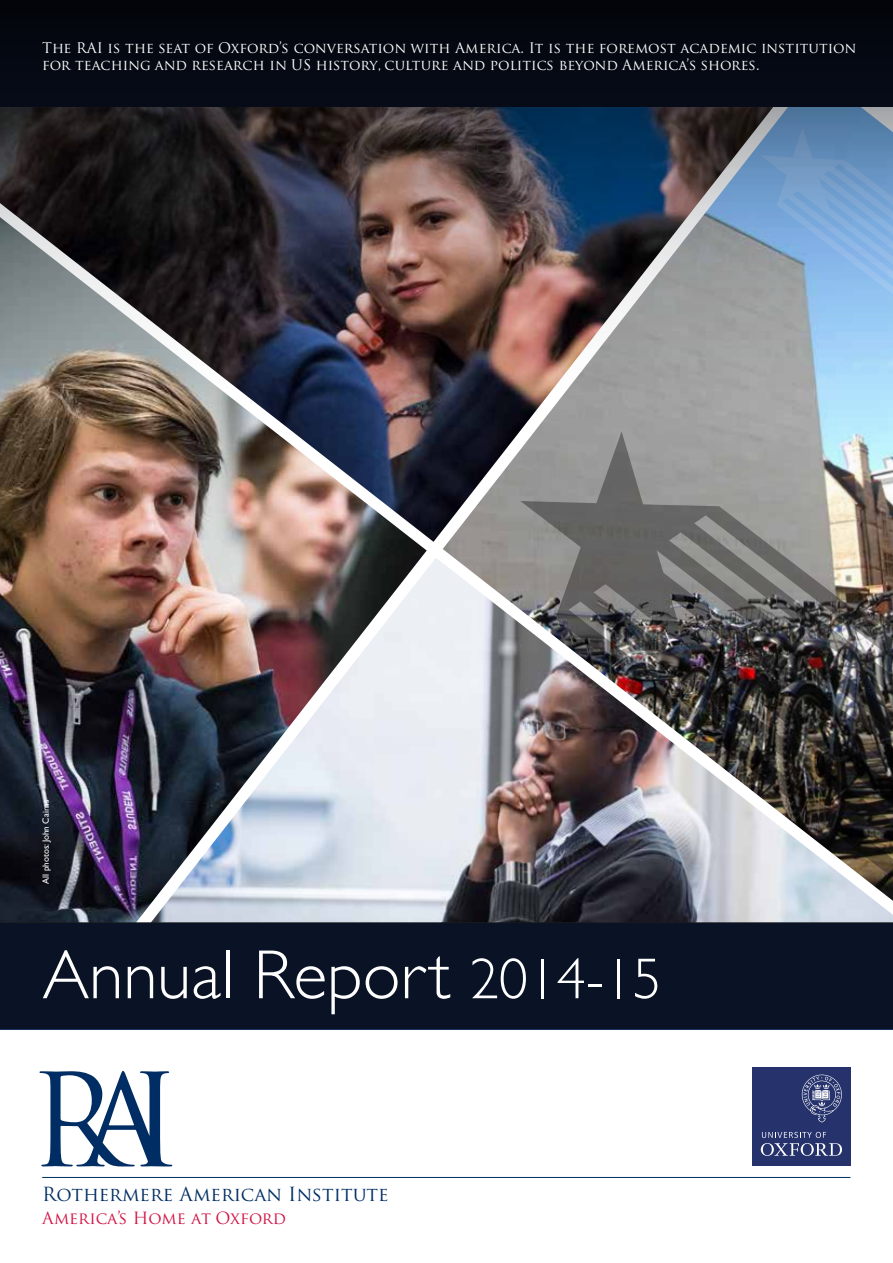
<style>
.page{position:relative;width:893px;height:1263px;background:#fff}
.page>*{position:absolute;margin:0;border:0;box-sizing:border-box;transform-origin:0 0}
.t1{font:300 69.9px "Gill Sans";color:#fff}
.t2{font:18.9px "Trajan Pro";color:#002d63}
.t3{font:16.5px "Trajan Pro";color:#d21242}
.t4{font:14.25px/17.1px "Trajan Pro";color:#fff}
.t5{font:9px "Gill Sans";color:#fff}
.s1{font-size:57.9px}
</style>
<div class="page">
<img style="left:0;top:542px;width:427px;height:381px">
<img style="left:151px;top:558px;width:369px;height:365px">
<img style="left:0;top:455px;width:443px;height:87px">
<img style="left:443px;top:455px;width:77px;height:446px">
<svg style="left:40px;top:1071px;width:132px;height:95px"></svg>
<div style="left:752px;top:1068px;width:98px;height:98px;background:#25326c"></div>
<svg style="left:761px;top:1132px;width:81px;height:24px"></svg>
<svg style="left:802px;top:1074px;width:40px;height:48px"></svg>
<hr style="left:42px;top:1177px;width:808px;height:1px;background:#002d63">
<img style="left:0;top:107px;width:893px;height:348px">
<img style="left:520px;top:431px;width:373px;height:492px">
<div style="left:0;top:0;width:893px;height:107px;background:#040811"></div>
<div style="left:0;top:923px;width:893px;height:106px;background:#0a1325"></div>
<p class="t4" style="left:42px;top:39px;width:816px">The RAI is the seat of Oxford’s conversation with America. It is the foremost academic institution for teaching and research in US history, culture and politics beyond America’s shores.</p>
<p class="t5" style="left:40px;top:883px;width:85px;rotate:-90deg">All photos: John Cairns</p>
<h1 class="t1" style="left:43px;top:920px;width:621px">Annual Report <span class="s1">2014-15</span></h1>
<h2 class="t2" style="left:42px;top:1182px;width:348px">Rothermere American Institute</h2>
<p class="t3" style="left:42px;top:1208px;width:246px">America’s Home at Oxford</p>
</div>
